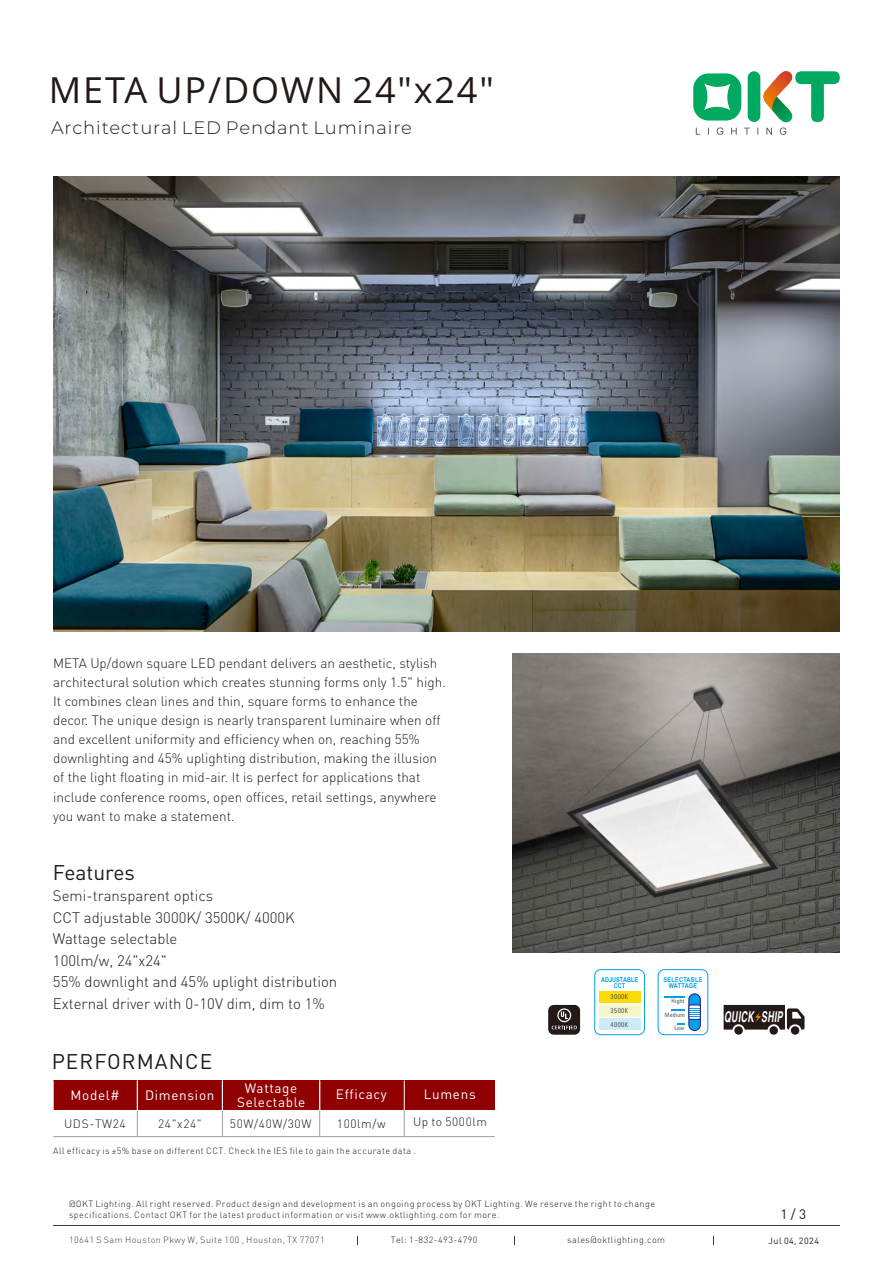
<style>
.page{position:relative;width:893px;height:1263px;background:#fff}
.page>*{position:absolute;margin:0;border:0;box-sizing:border-box;transform-origin:0 0}
.t1{font:36px "Open Sans";letter-spacing:.05em;color:#231916}
.t2{font:21px "DINOT";letter-spacing:.05em;color:#231916}
.t3{font:21px "DINOT";color:#231916}
.t4{font:300 18px "Montserrat";letter-spacing:.05em;color:#231916}
.t5{font:300 15px/21.5px "DINOT";color:#231916}
.t6{font:italic 700 condensed 15px "Helvetica";letter-spacing:.035em;color:#fff;scale:.72 1}
.t7{font:300 13.5px/19.2px "DINOT";color:#231916}
.t8{font:13.5px/14.4px "DINOT";letter-spacing:.05em;color:#fff;text-align:center}
.t9{font:13.5px "DINOT";color:#231916}
.t10{font:300 12px "DINOT";letter-spacing:.05em;color:#231916}
.t11{font:300 9px/11.6px "DINOT";letter-spacing:.05em;color:#231916}
.t12{font:300 9px "DINOT";letter-spacing:.05em;color:#3f3b3a}
.t13{font:9px "DINOT";letter-spacing:.05em;color:#231916}
.t14{font:700 6.75px/6.1px "Arial Narrow";letter-spacing:.04em;color:#00a1e9;text-align:center}
.t15{font:condensed 6.75px/13.8px "Zurich BT";letter-spacing:.05em;color:#595857;text-align:justify}
.t16{font:700 6.75px/6.1px "Arial Narrow";color:#00a1e9;text-align:center}
.t17{font:condensed 6px "Zurich BT";letter-spacing:.05em;color:#595857}
</style>
<div class="page">
<img style="left:53px;top:177px;width:787px;height:455px">
<img style="left:513px;top:653px;width:327px;height:300px">
<svg style="left:693px;top:71px;width:147px;height:64px"></svg>
<div style="left:53px;top:1080px;width:442px;height:30px;background:#910000"></div>
<hr style="left:53px;top:1136px;width:442px;height:1px;background:#9f9fa0">
<svg style="left:222px;top:1110px;width:1px;height:26px"></svg>
<svg style="left:137px;top:1110px;width:1px;height:26px"></svg>
<svg style="left:319px;top:1110px;width:1px;height:26px"></svg>
<svg style="left:404px;top:1110px;width:1px;height:26px"></svg>
<hr style="left:53px;top:1080px;width:1px;height:30px;background:#fff">
<hr style="left:137px;top:1080px;width:1px;height:30px;background:#fff">
<hr style="left:222px;top:1080px;width:1px;height:30px;background:#fff">
<hr style="left:404px;top:1080px;width:1px;height:30px;background:#fff">
<hr style="left:319px;top:1080px;width:1px;height:30px;background:#fff">
<hr style="left:53px;top:1226px;width:787px;height:1px;background:#3e3a39">
<svg style="left:724px;top:1005px;width:80px;height:24px;background:#413734"></svg>
<div style="left:769px;top:1026px;width:9px;height:9px;background:#231916;border-radius:50%"></div>
<div style="left:734px;top:1026px;width:9px;height:9px;background:#231916;border-radius:50%"></div>
<div style="left:791px;top:1026px;width:8px;height:9px;background:#231916;border-radius:50%"></div>
<div style="left:548px;top:1005px;width:32px;height:30px;background:#231916;border-radius:6px"></div>
<svg style="left:552px;top:1008px;width:25px;height:21px"></svg>
<div style="left:658px;top:969px;width:50px;height:66px;border:1px solid #00a1e9;border-radius:6px"></div>
<div style="left:689px;top:993px;width:12px;height:38px;background:#00a1e9;border:1px solid #1e2188;border-radius:6px"></div>
<div style="left:689px;top:1005px;width:11px;height:14px;background:#fff"></div>
<div style="left:689px;top:1005px;width:11px;height:14px;border:1px solid #1e2188"></div>
<svg style="left:664px;top:996px;width:20px;height:1px"></svg>
<svg style="left:671px;top:1008px;width:29px;height:9px"></svg>
<svg style="left:677px;top:1023px;width:7px;height:2px"></svg>
<div style="left:594px;top:969px;width:51px;height:66px;border:1px solid #00a1e9;border-radius:6px"></div>
<div style="left:599px;top:1005px;width:41px;height:11px;background:#f5f7c8"></div>
<div style="left:599px;top:991px;width:41px;height:11px;background:#fcdb04"></div>
<div style="left:599px;top:1018px;width:41px;height:12px;background:#ceecf7"></div>
<h1 class="t1" style="left:49px;top:75px;width:447px">META UP/DOWN 24"x24"</h1>
<h3 class="t4" style="left:51px;top:116px;width:362px">Architectural LED Pendant Luminaire</h3>
<p class="t7" style="left:53px;top:654px;width:394px">META Up/down square LED pendant delivers an aesthetic, stylish architectural solution which creates stunning forms only 1.5" high.<br>It combines clean lines and thin, square forms to enhance the decor. The unique design is nearly transparent luminaire when off and excellent uniformity and efficiency when on, reaching 55% downlighting and 45% uplighting distribution, making the illusion of the light floating in mid-air. It is perfect for applications that include conference rooms, open offices, retail settings, anywhere you want to make a statement.</p>
<h2 class="t3" style="left:53px;top:864px;width:84px">Features</h2>
<p class="t5" style="left:53px;top:886px;width:286px">Semi-transparent optics<br>CCT adjustable 3000K/ 3500K/ 4000K<br>Wattage selectable<br>100lm/w, 24"x24"<br>55% downlight and 45% uplight distribution<br>External driver with 0-10V dim, dim to 1%</p>
<h2 class="t2" style="left:52px;top:1053px;width:162px">PERFORMANCE</h2>
<p class="t8" style="left:70px;top:1089px;width:50px">Model#</p>
<p class="t8" style="left:145px;top:1089px;width:71px">Dimension</p>
<p class="t8" style="left:237px;top:1082px;width:70px">Wattage<br>Selectable</p>
<p class="t8" style="left:336px;top:1088px;width:52px">Efficacy</p>
<p class="t8" style="left:424px;top:1088px;width:53px">Lumens</p>
<p class="t10" style="left:64px;top:1118px;width:63px">UDS-TW24</p>
<p class="t10" style="left:158px;top:1118px;width:45px">24"x24"</p>
<p class="t10" style="left:230px;top:1118px;width:83px">50W/40W/30W</p>
<p class="t10" style="left:337px;top:1118px;width:50px">100lm/w</p>
<p class="t10" style="left:413px;top:1117px;width:76px">Up to 5000lm</p>
<p class="t11" style="left:53px;top:1146px;width:364px">All efficacy is ±5% base on different CCT. Check the IES file to gain the accurate data .</p>
<p class="t16" style="left:601px;top:976px;width:39px">ADJUSTABLE<br>CCT</p>
<p class="t15" style="left:611px;top:990px;width:19px">3000K 3500K 4000K</p>
<p class="t14" style="left:663px;top:976px;width:40px">SELECTABLE<br>WATTAGE</p>
<p class="t17" style="left:671px;top:998px;width:14px">Hight</p>
<p class="t17" style="left:665px;top:1012px;width:21px">Medium</p>
<p class="t17" style="left:674px;top:1026px;width:12px">Low</p>
<p class="t11" style="left:69px;top:1198px;width:588px">@OKT Lighting. All right reserved. Product design and development is an ongoing process by OKT Lighting. We reserve the right to change specifications. Contact OKT for the latest product information or visit www.oktlighting.com for more.</p>
<p class="t11" style="left:391px;top:1235px;width:88px">Tel: 1-832-493-4790</p>
<p class="t11" style="left:567px;top:1235px;width:99px">sales@oktlighting.com</p>
<p class="t12" style="left:69px;top:1236px;width:257px">10641 S Sam Houston Pkwy W, Suite 100 , Houston, TX 77071</p>
<p class="t6" style="left:724px;top:1011px;width:83px">QUICK SHIP</p>
<p class="t9" style="left:780px;top:1209px;width:27px">1 / 3</p>
<p class="t13" style="left:769px;top:1237px;width:52px">Jul 04, 2024</p>
</div>
